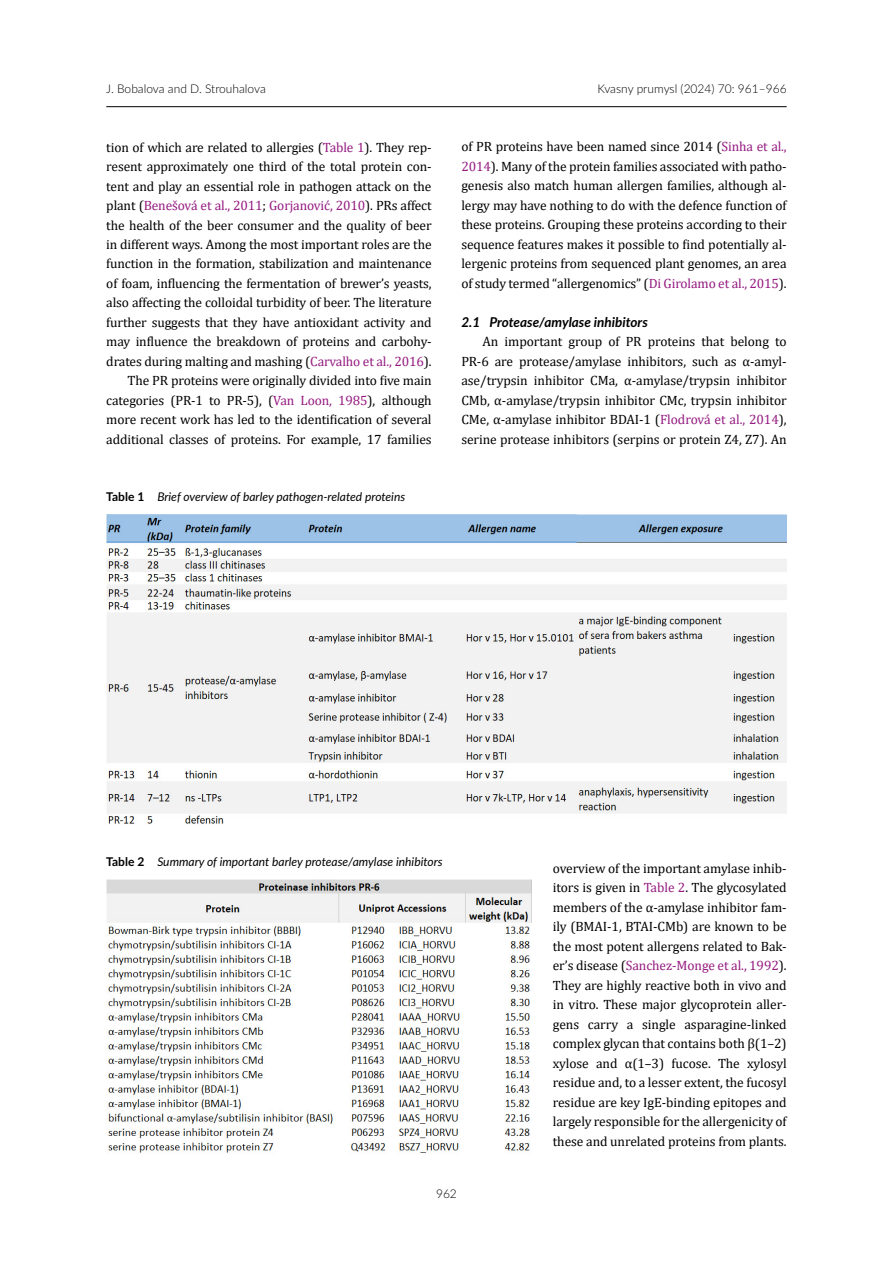
<style>
.page{position:relative;width:893px;height:1263px;background:#fff}
.page>*{position:absolute;margin:0;border:0;box-sizing:border-box;transform-origin:0 0}
.t1{font:13.5px/19.5px "Cambria";letter-spacing:-.01em;color:#000;text-align:justify}
.t2{font:italic 700 13.5px "Lato";color:#000}
.t3{font:italic 12px "Lato";color:#000}
.t4{font:300 12px "Lato";color:#000}
.s1{color:#951b81}
.s2{font-weight:700;font-style:normal}
</style>
<div class="page">
<hr style="left:106px;top:106px;width:681px;height:1px;background:#000">
<img style="left:106px;top:515px;width:681px;height:309px">
<img style="left:106px;top:880px;width:425px;height:273px">
<p class="t4" style="left:106px;top:80px;width:161px">J. Bobalova and D. Strouhalova</p>
<p class="t4" style="left:597px;top:80px;width:191px">Kvasny prumysl (2024) 70: 961–966</p>
<p class="t1" style="left:106px;top:137px;width:327px;text-align:right">tion of which are related to allergies (<span class="s1">Table 1</span>). They rep&shy;resent approximately one third of the total protein con&shy;tent and play an essential role in pathogen attack on the plant (<span class="s1">Benešová et al., 2011</span>; <span class="s1">Gorjanović, 2010</span>). PRs affect the health of the beer consumer and the quality of beer in different ways. Among the most important roles are the function in the formation, stabilization and maintenance of foam, influencing the fermentation of brewer’s yeasts, also affecting the colloidal turbidity of beer. The literature further suggests that they have antioxidant activity and may influence the breakdown of proteins and carbohy&shy;drates during malting and mashing (<span class="s1">Carvalho et al., 2016</span>).<br>The PR proteins were originally divided into five main categories (PR-1 to PR-5), (<span class="s1">Van Loon, 1985</span>), although more recent work has led to the identification of several additional classes of proteins. For example, 17 families</p>
<p class="t1" style="left:461px;top:137px;width:327px">of PR proteins have been named since 2014 (<span class="s1">Sinha et al., 2014</span>). Many of the protein families associated with patho&shy;genesis also match human allergen families, although al&shy;lergy may have nothing to do with the defence function of these proteins. Grouping these proteins according to their sequence features makes it possible to find potentially al&shy;lergenic proteins from sequenced plant genomes, an area of study termed “allergenomics” (<span class="s1">Di Girolamo et al., 2015</span>).</p>
<p class="t2" style="left:461px;top:312px;width:188px">2.1 Protease/amylase inhibitors</p>
<p class="t1" style="left:461px;top:332px;width:327px;text-indent:21px">An important group of PR proteins that belong to PR-6 are protease/amylase inhibitors, such as α-amyl&shy;ase/trypsin inhibitor CMa, α-amylase/trypsin inhibitor CMb, α-amylase/trypsin inhibitor CMc, trypsin inhibitor CMe, α-amylase inhibitor BDAI-1 (<span class="s1">Flodrová et al., 2014</span>), serine protease inhibitors (serpins or protein Z4, Z7). An</p>
<p class="t3" style="left:106px;top:488px;width:300px"><span class="s2">Table 1</span> Brief overview of barley pathogen-related proteins</p>
<p class="t3" style="left:106px;top:853px;width:338px"><span class="s2">Table 2</span> Summary of important barley protease/amylase inhibitors</p>
<p class="t4" style="left:436px;top:1185px;width:22px">962</p>
<p class="t1" style="left:553px;top:858px;width:235px">overview of the important amylase inhib&shy;itors is given in <span class="s1">Table 2</span>. The glycosylated members of the α-amylase inhibitor fam&shy;ily (BMAI-1, BTAI-CMb) are known to be the most potent allergens related to Bak&shy;er’s disease (<span class="s1">Sanchez-Monge et al., 1992</span>).<br>They are highly reactive both in vivo and in vitro. These major glycoprotein aller&shy;gens carry a single asparagine-linked complex glycan that contains both β(1–2) xylose and α(1–3) fucose. The xylosyl residue and, to a lesser extent, the fucosyl residue are key IgE-binding epitopes and largely responsible for the allergenicity of these and unrelated proteins from plants.</p>
</div>
